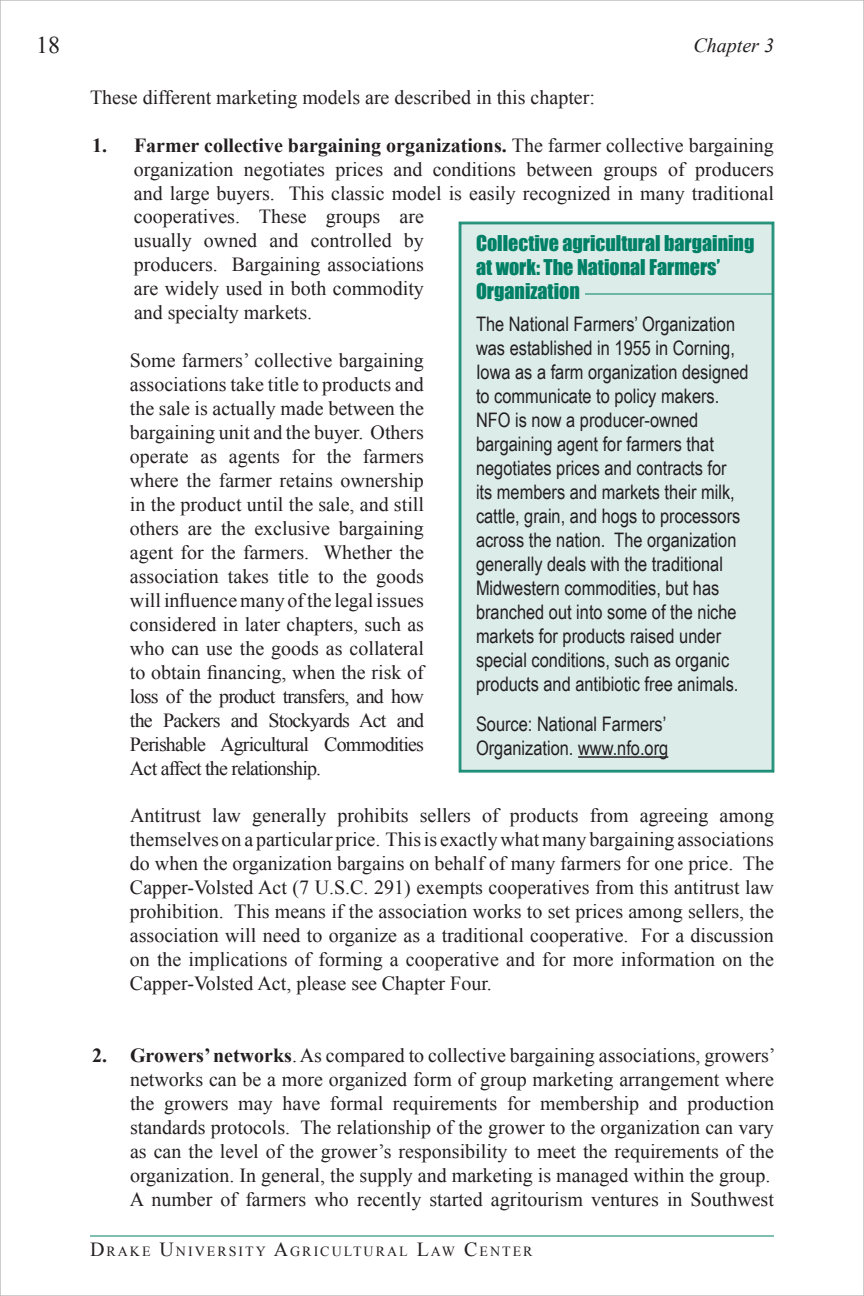
<style>
.page{position:relative;width:864px;height:1296px;background:#fff}
.page>*{position:absolute;margin:0;border:0;box-sizing:border-box;transform-origin:0 0}
.t1{font:24px "Times New Roman";color:#231f20}
.t2{font:20px/24px "Times New Roman";color:#231f20;text-align:justify}
.t3{font:20px/24px "Arial Narrow";color:#231f20}
.t4{font:20px/24px "Impact";color:#008066}
.t5{font:italic 20px "Times New Roman";color:#231f20}
.t6{font:14px "Times New Roman";letter-spacing:.145em;color:#231f20}
.s1{font-weight:700}
.s2{font-size:20px}
</style>
<div class="page">
<hr style="left:90px;top:1236px;width:684px;height:1px;background:#008066">
<svg style="left:863px;top:0;width:1px;height:1296px"></svg>
<div style="left:459px;top:222px;width:315px;height:550px;background:#dcece8"></div>
<hr style="left:578px;top:756px;width:90px;height:2px;background:#231f20">
<hr style="left:585px;top:294px;width:187px;height:1px;background:#008066">
<p class="t1" style="left:36px;top:28px;width:25px">18</p>
<p class="t5" style="left:693px;top:31px;width:82px">Chapter 3</p>
<p class="t2" style="left:90px;top:85px;width:507px">These different marketing models are described in this chapter:</p>
<p class="t2" style="left:134px;top:133px;width:642px;text-indent:-42px"><span class="s1">1. Farmer collective bargaining organizations.</span> The farmer collective bargaining organization negotiates prices and conditions between groups of producers and large buyers. This classic model is easily recognized in many traditional</p>
<p class="t4" style="left:476px;top:231px;width:280px">Collective agricultural bargaining at work: The National Farmers’<br>Organization</p>
<p class="t3" style="left:476px;top:311px;width:274px">The National Farmers’ Organization was established in 1955 in Corning, Iowa as a farm organization designed to communicate to policy makers.<br>NFO is now a producer-owned bargaining agent for farmers that negotiates prices and contracts for<br>its members and markets their milk, cattle, grain, and hogs to processors across the nation. The organization generally deals with the traditional Midwestern commodities, but has branched out into some of the niche markets for products raised under special conditions, such as organic products and antibiotic free animals.</p>
<p class="t3" style="left:476px;top:711px;width:194px">Source: National Farmers’<br>Organization. www.nfo.org</p>
<p class="t2" style="left:134px;top:204px;width:292px">cooperatives. These groups are usually owned and controlled by producers. Bargaining associations are widely used in both commodity and specialty markets.</p>
<p class="t2" style="left:130px;top:348px;width:296px">Some farmers’ collective bargaining associations take title to products and the sale is actually made between the bargaining unit and the buyer. Others operate as agents for the farmers where the farmer retains ownership in the product until the sale, and still others are the exclusive bargaining agent for the farmers. Whether the association takes title to the goods will influence many of the legal issues considered in later chapters, such as who can use the goods as collateral to obtain financing, when the risk of loss of the product transfers, and how the Packers and Stockyards Act and Perishable Agricultural Commodities Act affect the relationship.</p>
<p class="t2" style="left:130px;top:803px;width:646px">Antitrust law generally prohibits sellers of products from agreeing among themselves on a particular price. This is exactly what many bargaining associations do when the organization bargains on behalf of many farmers for one price. The Capper-Volsted Act (7 U.S.C. 291) exempts cooperatives from this antitrust law prohibition. This means if the association works to set prices among sellers, the association will need to organize as a traditional cooperative. For a discussion on the implications of forming a cooperative and for more information on the Capper-Volsted Act, please see Chapter Four.</p>
<p class="t2" style="left:130px;top:1043px;width:647px;text-align:left;text-indent:-38px"><span class="s1">2. Growers’ networks</span>. As compared to collective bargaining associations, growers’ networks can be a more organized form of group marketing arrangement where the growers may have formal requirements for membership and production standards protocols. The relationship of the grower to the organization can vary as can the level of the grower’s responsibility to meet the requirements of the organization. In general, the supply and marketing is managed within the group.<br>A number of farmers who recently started agritourism ventures in Southwest</p>
<p class="t6" style="left:90px;top:1242px;width:444px"><span class="s2">D</span>RAKE <span class="s2">U</span>NIVERSITY <span class="s2">A</span>GRICULTURAL <span class="s2">L</span>AW <span class="s2">C</span>ENTER</p>
</div>
